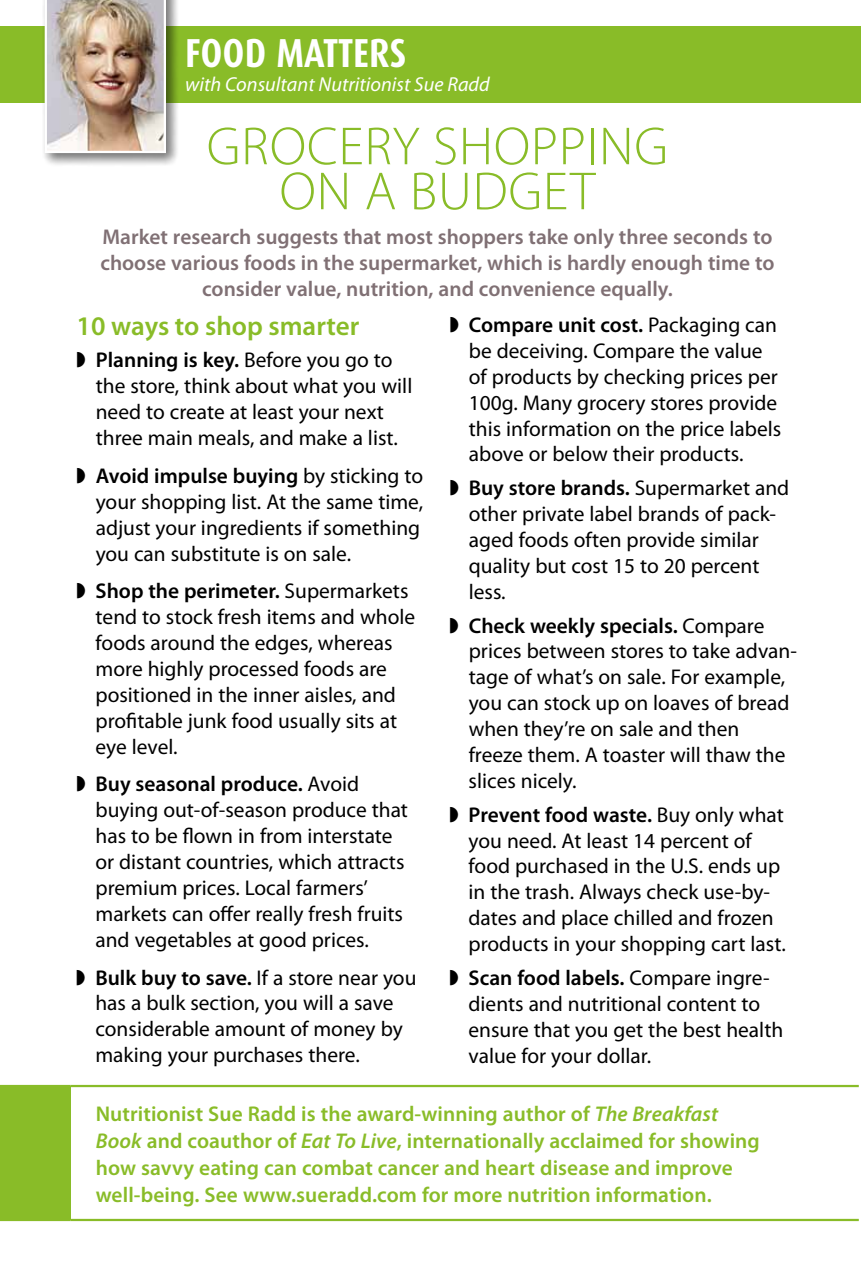
<style>
.page{position:relative;width:862px;height:1263px;background:#fff}
.page>*{position:absolute;margin:0;border:0;box-sizing:border-box;transform-origin:0 0}
.t1{font:300 54px/45px "Myriad Pro";letter-spacing:.015em;color:#89bc28;text-align:center}
.t2{font:700 40.5px "Dax Condensed";color:#fff}
.t3{font:600 27px "Myriad Pro";color:#89bc28}
.t4{font:21.38px/25.9px "Myriad Pro";color:#000}
.t5{font:600 21.38px/27px "Myriad Pro";letter-spacing:.005em;color:#89bc28}
.t6{font:600 21.38px/25.9px "Myriad Pro";color:#807074;text-align:center}
.t7{font:italic 20.25px "Myriad Pro";color:#fff}
.s1{font-weight:600}
.s2{font-style:italic}
</style>
<div class="page">
<div style="left:0;top:27px;width:860px;height:76px;background:#89bc28"></div>
<div style="left:0;top:1086px;width:70px;height:134px;background:#89bc28"></div>
<hr style="left:0;top:1085px;width:70px;height:2px;background:#89bc28">
<hr style="left:70px;top:1085px;width:788px;height:2px;background:#89bc28">
<hr style="left:0;top:1219px;width:70px;height:2px;background:#89bc28">
<hr style="left:70px;top:1219px;width:788px;height:2px;background:#89bc28">
<div style="left:40px;top:1px;width:140px;height:166px;background:#000;opacity:.55"></div>
<img style="left:45px;top:1px;width:121px;height:152px">
<h2 class="t2" style="left:185px;top:31px;width:222px">FOOD MATTERS</h2>
<p class="t7" style="left:185px;top:74px;width:306px">with Consultant Nutritionist Sue Radd</p>
<h1 class="t1" style="left:206px;top:125px;width:462px">GROCERY SHOPPING<br>ON A BUDGET</h1>
<p class="t6" style="left:100px;top:224px;width:675px">Market research suggests that most shoppers take only three seconds to choose various foods in the supermarket, which is hardly enough time to consider value, nutrition, and convenience equally.</p>
<p class="t3" style="left:77px;top:311px;width:284px">10 ways to shop smarter</p>
<p class="t4" style="left:96px;top:348px;width:318px;text-indent:-19px">◗ <span class="s1">Planning is key.</span> Before you go to the store, think about what you will need to create at least your next three main meals, and make a list.</p>
<p class="t4" style="left:96px;top:463px;width:329px;text-indent:-19px">◗ <span class="s1">Avoid impulse buying</span> by sticking to your shopping list. At the same time, adjust your ingredients if something you can substitute is on sale.</p>
<p class="t4" style="left:95px;top:579px;width:321px;text-indent:-19px">◗ <span class="s1">Shop the perimeter.</span> Supermarkets tend to stock fresh items and whole foods around the edges, whereas more highly processed foods are positioned in the inner aisles, and profitable junk food usually sits at eye level.</p>
<p class="t4" style="left:95px;top:772px;width:314px;text-indent:-19px">◗ <span class="s1">Buy seasonal produce.</span> Avoid buying out-of-season produce that has to be flown in from interstate or distant countries, which attracts premium prices. Local farmers’ markets can offer really fresh fruits and vegetables at good prices.</p>
<p class="t4" style="left:95px;top:965px;width:322px;text-indent:-19px">◗ <span class="s1">Bulk buy to save.</span> If a store near you has a bulk section, you will a save considerable amount of money by making your purchases there.</p>
<p class="t4" style="left:468px;top:312px;width:314px;text-indent:-19px">◗ <span class="s1">Compare unit cost.</span> Packaging can be deceiving. Compare the value of products by checking prices per 100g. Many grocery stores provide this information on the price labels above or below their products.</p>
<p class="t4" style="left:468px;top:475px;width:322px;text-indent:-19px">◗ <span class="s1">Buy store brands.</span> Supermarket and other private label brands of pack&shy;aged foods often provide similar quality but cost 15 to 20 percent less.</p>
<p class="t4" style="left:468px;top:613px;width:329px;text-indent:-19px">◗ <span class="s1">Check weekly specials.</span> Compare prices between stores to take advan&shy;tage of what’s on sale. For example, you can stock up on loaves of bread when they’re on sale and then freeze them. A toaster will thaw the slices nicely.</p>
<p class="t4" style="left:468px;top:802px;width:318px;text-indent:-19px">◗ <span class="s1">Prevent food waste.</span> Buy only what you need. At least 14 percent of food purchased in the U.S. ends up in the trash. Always check use-by&shy;dates and place chilled and frozen products in your shopping cart last.</p>
<p class="t4" style="left:468px;top:965px;width:316px;text-indent:-19px">◗ <span class="s1">Scan food labels.</span> Compare ingre&shy;dients and nutritional content to ensure that you get the best health value for your dollar.</p>
<p class="t5" style="left:96px;top:1100px;width:665px">Nutritionist Sue Radd is the award-winning author of <span class="s2">The Breakfast Book</span> and coauthor of <span class="s2">Eat To Live</span>, internationally acclaimed for showing how savvy eating can combat cancer and heart disease and improve well-being. See www.sueradd.com for more nutrition information.</p>
</div>
